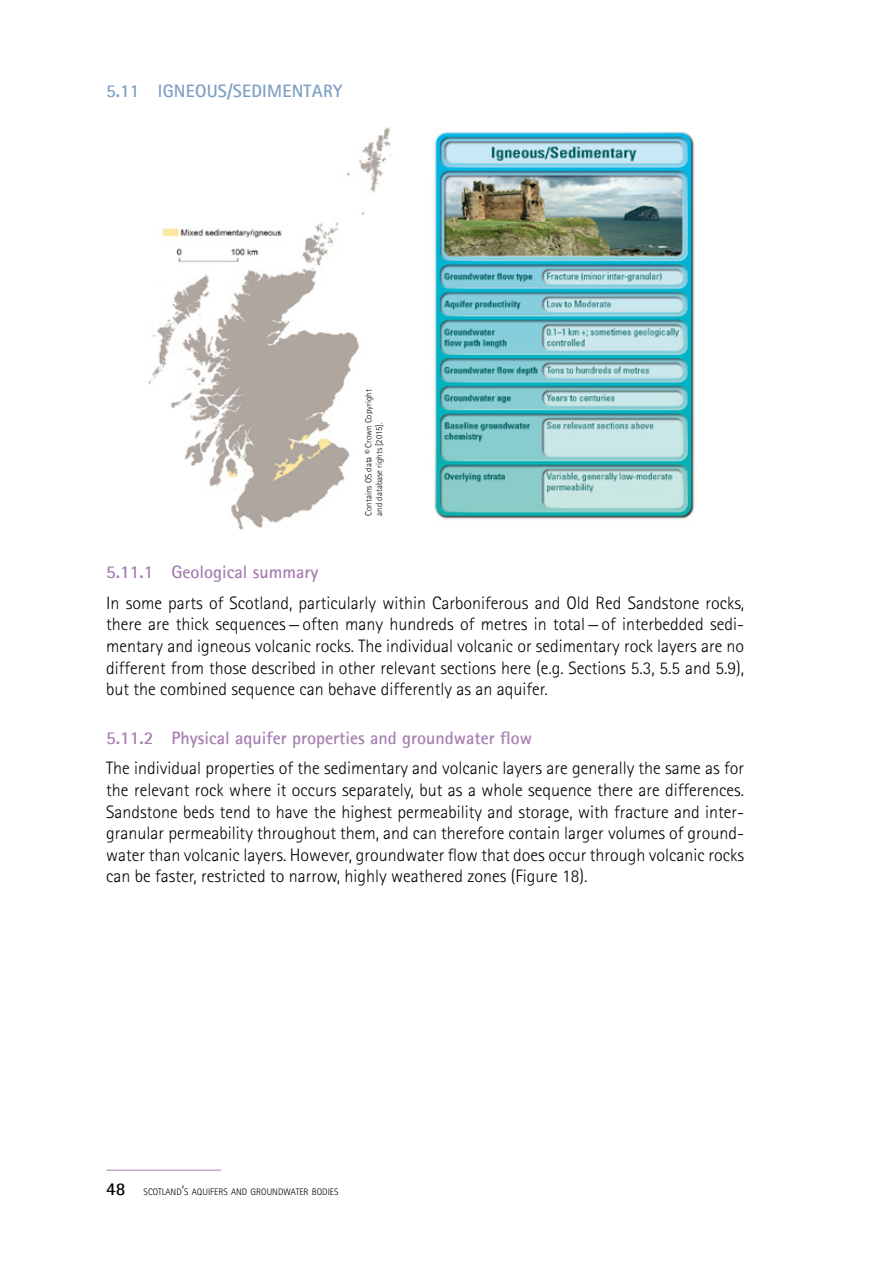
<style>
.page{position:relative;width:893px;height:1263px;background:#fff}
.page>*{position:absolute;margin:0;border:0;box-sizing:border-box;transform-origin:0 0}
.t1{font:300 18px/21.6px "Rotis Sans Serif";color:#000;text-align:justify}
.Heading_3{font:700 18px "Rotis Sans Serif";color:#a87eb1}
.Heading_2{font:700 18px "Rotis Sans Serif";letter-spacing:.015em;color:#7ea0c4}
.t2{font:300 9.45px "Rotis Sans Serif";color:#000}
.t3{font:300 9px/10.8px "Rotis Sans Serif";color:#000}
.s1{font-weight:700;font-size:18px}
.s2{font-size:13.5px}
</style>
<div class="page">
<hr style="left:106px;top:1170px;width:115px;height:1px;background:#a87eb1">
<img style="left:434px;top:131px;width:261px;height:388px">
<img style="left:148px;top:127px;width:244px;height:402px">
<p class="Heading_2" style="left:106px;top:80px;width:238px">5.11 IGNEOUS/SEDIMENTARY</p>
<p class="t3" style="left:363px;top:516px;width:127px;rotate:-90deg">Contains OS data © Crown Copyright and database rights [2015].</p>
<p class="Heading_3" style="left:106px;top:561px;width:214px">5.11.1 Geological summary</p>
<p class="t1" style="left:106px;top:592px;width:639px">In some parts of Scotland, particularly within Carboniferous and Old Red Sandstone rocks, there are thick sequences—often many hundreds of metres in total—of interbedded sedi&shy;mentary and igneous volcanic rocks. The individual volcanic or sedimentary rock layers are no different from those described in other relevant sections here (e.g. Sections 5.3, 5.5 and 5.9), but the combined sequence can behave differently as an aquifer.</p>
<p class="Heading_3" style="left:106px;top:726px;width:427px">5.11.2 Physical aquifer properties and groundwater flow</p>
<p class="t1" style="left:106px;top:757px;width:639px">The individual properties of the sedimentary and volcanic layers are generally the same as for the relevant rock where it occurs separately, but as a whole sequence there are differences.<br>Sandstone beds tend to have the highest permeability and storage, with fracture and inter&shy;granular permeability throughout them, and can therefore contain larger volumes of ground&shy;water than volcanic layers. However, groundwater flow that does occur through volcanic rocks can be faster, restricted to narrow, highly weathered zones (Figure 18).</p>
<p class="t2" style="left:106px;top:1186px;width:234px"><span class="s1">48</span> SCOTLAND<span class="s2">’</span>S AQUIFERS AND GROUNDWATER BODIES</p>
</div>
